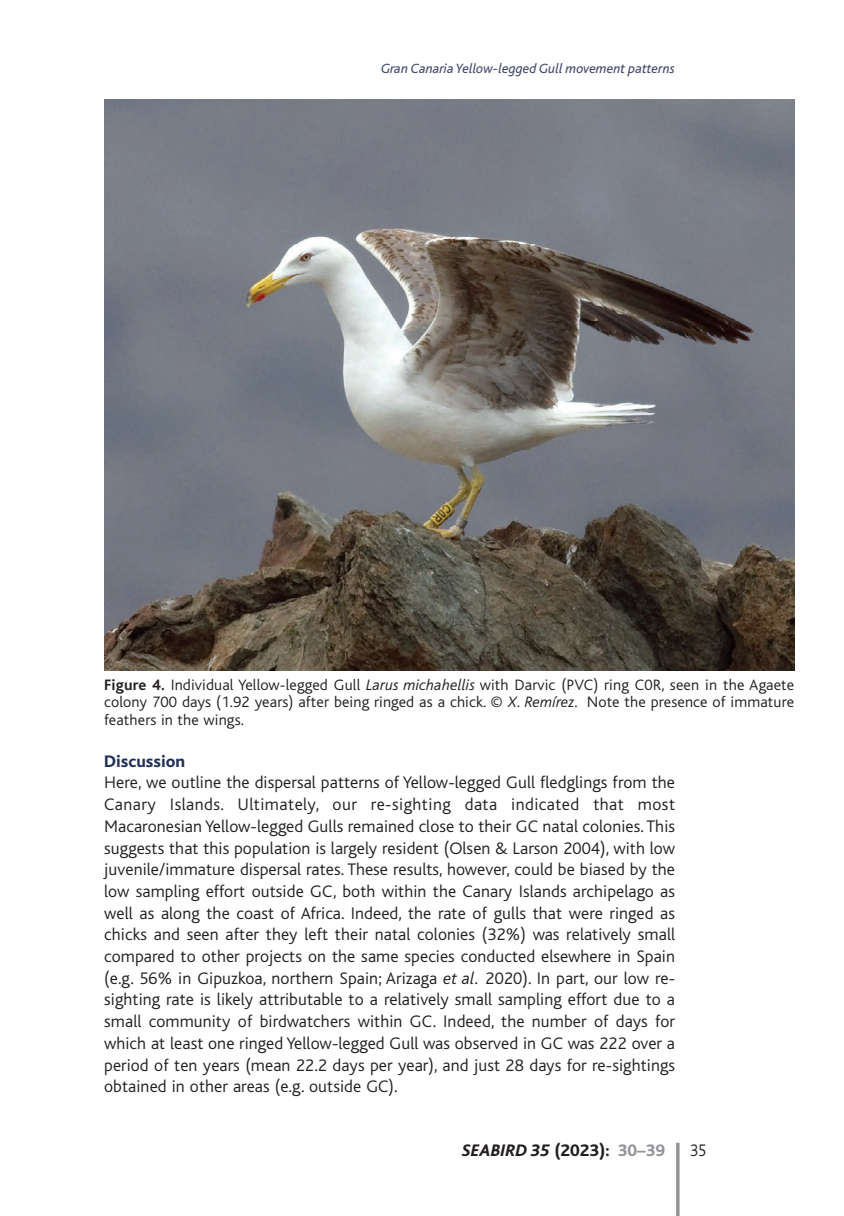
<style>
.page{position:relative;width:844px;height:1216px;background:#fff}
.page>*{position:absolute;margin:0;border:0;box-sizing:border-box;transform-origin:0 0}
.t1{font:300 17.5px/21.7px "Bliss";letter-spacing:.005em;color:#231f20;text-align:justify}
.t2{font:italic 800 17.5px "Bliss";color:#231f20}
.t3{font:800 17.5px "Bliss";color:#202f56}
.t4{font:300 17.5px "Bliss";letter-spacing:.005em;color:#231f20;scale:.9 1}
.t5{font:300 15.75px/17.5px "Bliss";letter-spacing:.01em;color:#231f20;text-align:justify}
.t6{font:italic 14px "Bliss";color:#444a6d}
.s1{font-weight:700}
.s2{font-style:italic}
.s3{font-style:normal}
.s4{font-style:normal;color:#939598}
</style>
<div class="page">
<hr style="left:676px;top:1142px;width:3px;height:73px;background:#939598">
<img style="left:104px;top:99px;width:690px;height:571px">
<p class="t6" style="left:381px;top:63px;width:295px">Gran Canaria Yellow-legged Gull movement patterns</p>
<p class="t5" style="left:104px;top:677px;width:691px"><span class="s1">Figure 4.</span> Individual Yellow-legged Gull <span class="s2">Larus michahellis</span> with Darvic (PVC) ring C0R, seen in the Agaete colony 700 days (1.92 years) after being ringed as a chick. © <span class="s2">X. Remírez</span>. Note the presence of immature feathers in the wings.</p>
<p class="t3" style="left:104px;top:754px;width:82px">Discussion</p>
<p class="t1" style="left:104px;top:773px;width:572px">Here, we outline the dispersal patterns of Yellow-legged Gull fledglings from the Canary Islands. Ultimately, our re-sighting data indicated that most Macaronesian Yellow-legged Gulls remained close to their GC natal colonies. This suggests that this population is largely resident (Olsen &amp; Larson 2004), with low juvenile/immature dispersal rates. These results, however, could be biased by the low sampling effort outside GC, both within the Canary Islands archipelago as well as along the coast of Africa. Indeed, the rate of gulls that were ringed as chicks and seen after they left their natal colonies (32%) was relatively small compared to other projects on the same species conducted elsewhere in Spain (e.g. 56% in Gipuzkoa, northern Spain; Arizaga <span class="s2">et al.</span> 2020). In part, our low re&shy;sighting rate is likely attributable to a relatively small sampling effort due to a small community of birdwatchers within GC. Indeed, the number of days for which at least one ringed Yellow-legged Gull was observed in GC was 222 over a period of ten years (mean 22.2 days per year), and just 28 days for re-sightings obtained in other areas (e.g. outside GC).</p>
<p class="t2" style="left:462px;top:1144px;width:204px">SEABIRD 35 <span class="s3">(2023):</span> <span class="s4">30–39</span></p>
<p class="t4" style="left:690px;top:1143px;width:20px">35</p>
</div>
